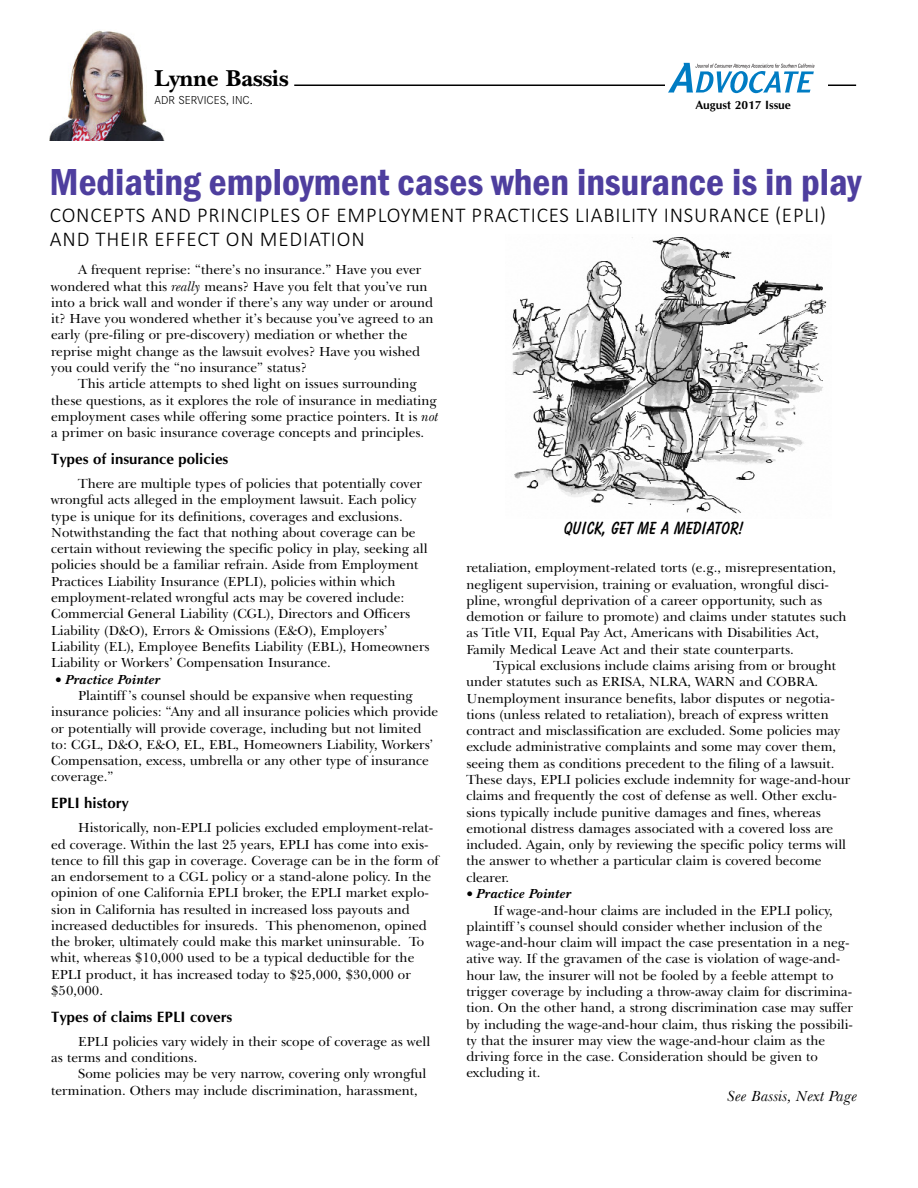
<style>
.page{position:relative;width:918px;height:1188px;background:#fff}
.page>*{position:absolute;margin:0;border:0;box-sizing:border-box;transform-origin:0 0}
.t1{font:600 condensed 39px "Franklin Gothic";color:#4e3e9e}
.t2{font:700 24px "New Baskerville";color:#000}
.t3{font:300 21px/24px "Calibri";letter-spacing:.04em;color:#000}
.t4{font:700 18px "Balloon BT";color:#000}
.t5{font:700 15px "CG Omega";color:#000}
.t6{font:italic 15px "New Baskerville IT Cby BT";color:#000}
.t7{font:13.5px/16.4px "New Baskerville IT Cby BT";color:#000}
.t8{font:italic 700 13.5px "New Baskerville IT Cby BT";color:#000}
.t9{font:300 12px "Corporate S";color:#000}
.t10{font:700 12px "CG Omega";color:#000}
.s1{font-style:italic}
.s2{font-family:"Calibri";font-style:normal}
</style>
<div class="page">
<img style="left:50px;top:30px;width:115px;height:111px">
<hr style="left:294px;top:85px;width:562px;height:1px;background:#000">
<img style="left:512px;top:237px;width:315px;height:277px">
<div style="left:665px;top:58px;width:163px;height:40px;background:#fff"></div>
<svg style="left:668px;top:63px;width:146px;height:30px"></svg>
<h2 class="t2" style="left:154px;top:70px;width:136px">Lynne Bassis</h2>
<p class="t9" style="left:154px;top:93px;width:100px">ADR SERVICES, INC.</p>
<p class="t10" style="left:695px;top:98px;width:97px">August 2017 Issue</p>
<h1 class="t1" style="left:49px;top:158px;width:814px">Mediating employment cases when insurance is in play</h1>
<h3 class="t3" style="left:50px;top:203px;width:778px">CONCEPTS AND PRINCIPLES OF EMPLOYMENT PRACTICES LIABILITY INSURANCE (EPLI)<br>AND THEIR EFFECT ON MEDIATION</h3>
<p class="t7" style="left:51px;top:263px;width:384px;text-indent:27px">A frequent reprise: “there’s no insurance.” Have you ever wondered what this <span class="s1">really</span> means? Have you felt that you’ve run into a brick wall and wonder if there’s any way under or around it? Have you wondered whether it’s because you’ve agreed to an early (pre-filing or pre-discovery) mediation or whether the reprise might change as the lawsuit evolves? Have you wished you could verify the “no insurance” status?</p>
<p class="t7" style="left:51px;top:377px;width:389px;text-indent:27px">This article attempts to shed light on issues surrounding these questions, as it explores the role of insurance in mediating employment cases while offering some practice pointers. It is <span class="s1">not </span>a primer on basic insurance coverage concepts and principles.</p>
<p class="t5" style="left:51px;top:450px;width:179px">Types of insurance policies</p>
<p class="t7" style="left:51px;top:477px;width:380px;text-indent:27px">There are multiple types of policies that potentially cover wrongful acts alleged in the employment lawsuit. Each policy type is unique for its definitions, coverages and exclusions.<br>Notwithstanding the fact that nothing about coverage can be certain without reviewing the specific policy in play, seeking all policies should be a familiar refrain. Aside from Employment Practices Liability Insurance (EPLI), policies within which employment-related wrongful acts may be covered include:<br>Commercial General Liability (CGL), Directors and Officers Liability (D&amp;O), Errors &amp; Omissions (E&amp;O), Employers’ Liability (EL), Employee Benefits Liability (EBL), Homeowners Liability or Workers’ Compensation Insurance.</p>
<p class="t8" style="left:55px;top:674px;width:107px"><span class="s2">•</span> Practice Pointer</p>
<p class="t7" style="left:78px;top:689px;width:336px">Plaintiff ’s counsel should be expansive when requesting</p>
<p class="t7" style="left:51px;top:705px;width:389px">insurance policies: “Any and all insurance policies which provide</p>
<p class="t7" style="left:51px;top:721px;width:372px">or potentially will provide coverage, including but not limited</p>
<p class="t7" style="left:51px;top:738px;width:384px">to: CGL, D&amp;O, E&amp;O, EL, EBL, Homeowners Liability, Workers’</p>
<p class="t7" style="left:51px;top:754px;width:379px">Compensation, excess, umbrella or any other type of insurance</p>
<p class="t7" style="left:51px;top:770px;width:64px">coverage.”</p>
<p class="t5" style="left:51px;top:794px;width:79px">EPLI history</p>
<p class="t7" style="left:51px;top:821px;width:389px;text-indent:27px">Historically, non-EPLI policies excluded employment-relat&shy;ed coverage. Within the last 25 years, EPLI has come into exis&shy;tence to fill this gap in coverage. Coverage can be in the form of an endorsement to a CGL policy or a stand-alone policy. In the opinion of one California EPLI broker, the EPLI market explo&shy;sion in California has resulted in increased loss payouts and increased deductibles for insureds. This phenomenon, opined the broker, ultimately could make this market uninsurable. To whit, whereas $10,000 used to be a typical deductible for the EPLI product, it has increased today to $25,000, $30,000 or $50,000.</p>
<p class="t5" style="left:51px;top:1008px;width:183px">Types of claims EPLI covers</p>
<p class="t7" style="left:51px;top:1035px;width:381px;text-indent:27px">EPLI policies vary widely in their scope of coverage as well as terms and conditions.</p>
<p class="t7" style="left:51px;top:1067px;width:377px;text-indent:27px">Some policies may be very narrow, covering only wrongful termination. Others may include discrimination, harassment,</p>
<h3 class="t4" style="left:564px;top:517px;width:181px">QUICK, GET ME A MEDIATOR!</h3>
<p class="t7" style="left:466px;top:561px;width:382px">retaliation, employment-related torts (e.g., misrepresentation, negligent supervision, training or evaluation, wrongful disci&shy;pline, wrongful deprivation of a career opportunity, such as demotion or failure to promote) and claims under statutes such as Title VII, Equal Pay Act, Americans with Disabilities Act, Family Medical Leave Act and their state counterparts.</p>
<p class="t7" style="left:466px;top:659px;width:385px;text-indent:27px">Typical exclusions include claims arising from or brought under statutes such as ERISA, NLRA, WARN and COBRA.<br>Unemployment insurance benefits, labor disputes or negotia&shy;tions (unless related to retaliation), breach of express written contract and misclassification are excluded. Some policies may exclude administrative complaints and some may cover them, seeing them as conditions precedent to the filing of a lawsuit.<br>These days, EPLI policies exclude indemnity for wage-and-hour claims and frequently the cost of defense as well. Other exclu&shy;sions typically include punitive damages and fines, whereas emotional distress damages associated with a covered loss are included. Again, only by reviewing the specific policy terms will the answer to whether a particular claim is covered become clearer.</p>
<p class="t8" style="left:466px;top:889px;width:107px"><span class="s2">•</span> Practice Pointer</p>
<p class="t7" style="left:493px;top:903px;width:341px">If wage-and-hour claims are included in the EPLI policy,</p>
<p class="t7" style="left:466px;top:920px;width:357px">plaintiff ’s counsel should consider whether inclusion of the</p>
<p class="t7" style="left:466px;top:936px;width:385px">wage-and-hour claim will impact the case presentation in a neg-</p>
<p class="t7" style="left:466px;top:952px;width:376px">ative way. If the gravamen of the case is violation of wage-and-</p>
<p class="t7" style="left:466px;top:969px;width:369px">hour law, the insurer will not be fooled by a feeble attempt to</p>
<p class="t7" style="left:466px;top:985px;width:388px">trigger coverage by including a throw-away claim for discrimina-</p>
<p class="t7" style="left:466px;top:1001px;width:388px">tion. On the other hand, a strong discrimination case may suffer</p>
<p class="t7" style="left:466px;top:1017px;width:388px">by including the wage-and-hour claim, thus risking the possibili-</p>
<p class="t7" style="left:466px;top:1034px;width:360px">ty that the insurer may view the wage-and-hour claim as the</p>
<p class="t7" style="left:466px;top:1050px;width:353px">driving force in the case. Consideration should be given to</p>
<p class="t7" style="left:466px;top:1066px;width:76px">excluding it.</p>
<p class="t6" style="left:727px;top:1090px;width:132px">See Bassis, Next Page</p>
</div>
